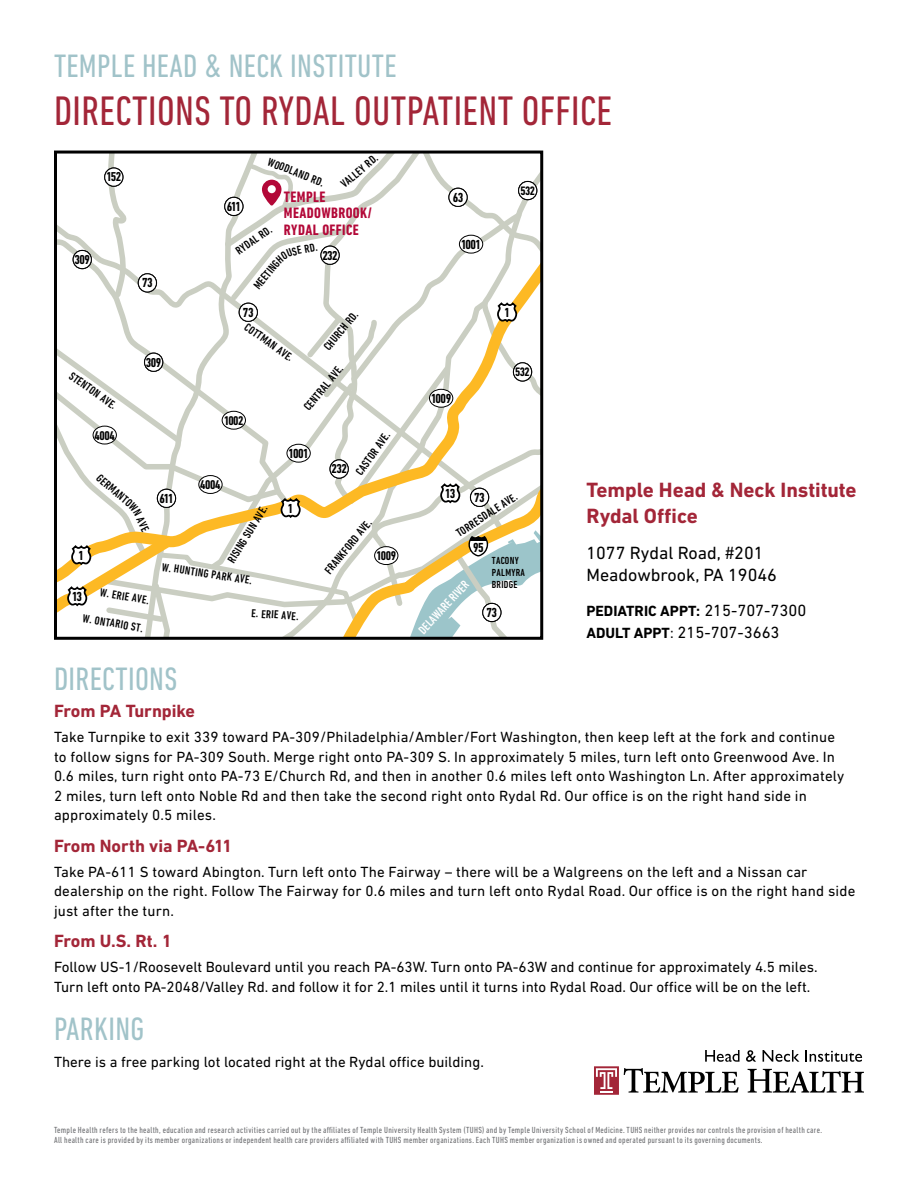
<style>
.page{position:relative;width:918px;height:1188px;background:#fff}
.page>*{position:absolute;margin:0;border:0;box-sizing:border-box;transform-origin:0 0}
.t1{font:condensed 42px "DIN Next LT Pro";letter-spacing:.01em;color:#a32638}
.t2{font:condensed 33px "DIN Next LT Pro";letter-spacing:.01em;color:#a1c3c9}
.t3{font:700 21px/25.5px "DIN Next LT Pro";letter-spacing:-.005em;color:#a32638}
.t4{font:700 18px "DIN Next LT Pro";letter-spacing:-.005em;color:#a32638}
.t5{font:18px/22.5px "DIN Next LT Pro";color:#000}
.t6{font:16.5px "DIN Next LT Pro";color:#000}
.t7{font:700 condensed 15.3px/16.6px "DIN Next LT Pro";letter-spacing:.025em;color:#b30838}
.t8{font:15px/19.5px "DIN Next LT Pro";letter-spacing:.01em;color:#000}
.t9{font:700 15px "DIN Next LT Pro";color:#000}
.t10{font:700 condensed 13.35px "DIN Next LT Pro";letter-spacing:-.05em;color:#000}
.t11{font:700 condensed 13.2px "DIN Next LT Pro";letter-spacing:-.04em;color:#000}
.t12{font:700 condensed 12.9px "DIN Next LT Pro";letter-spacing:-.035em;color:#000}
.t13{font:700 condensed 12.45px "DIN Next LT Pro";letter-spacing:-.04em;color:#000}
.t14{font:500 condensed 12.3px "DIN Next LT Pro";color:#fff}
.t15{font:500 condensed 11.7px "DIN Next LT Pro";color:#000}
.t16{font:500 condensed 10.5px/12.3px "DIN Next LT Pro";letter-spacing:.025em;color:#000}
.t17{font:condensed 9px/9.8px "DIN Next LT Pro";letter-spacing:.035em;color:#6d6e71}
.s1{font-weight:400;font-size:16.5px}
.s2{font-weight:700;font-size:15px}
.s3{font-size:15px}
</style>
<div class="page">
<svg style="left:748px;top:1069px;width:116px;height:24px"></svg>
<svg style="left:624px;top:1068px;width:115px;height:25px"></svg>
<div style="left:594px;top:1066px;width:25px;height:29px;background:#a32638"></div>
<svg style="left:596px;top:1068px;width:21px;height:25px"></svg>
<svg style="left:705px;top:1050px;width:35px;height:12px"></svg>
<svg style="left:746px;top:1050px;width:10px;height:12px"></svg>
<svg style="left:763px;top:1050px;width:36px;height:12px"></svg>
<svg style="left:805px;top:1050px;width:57px;height:12px"></svg>
<svg style="left:56px;top:152px;width:486px;height:486px"></svg>
<h2 class="t2" style="left:54px;top:47px;width:344px">TEMPLE HEAD &amp; NECK INSTITUTE</h2>
<h1 class="t1" style="left:54px;top:87px;width:559px">DIRECTIONS TO RYDAL OUTPATIENT OFFICE</h1>
<p class="t11" style="left:106px;top:169px;width:16px">152</p>
<p class="t15" style="left:271px;top:155px;width:61px;rotate:22deg">WOODLAND RD.</p>
<p class="t15" style="left:338px;top:180px;width:46px;rotate:-40deg">VALLEY RD.</p>
<p class="t11" style="left:75px;top:252px;width:17px">309</p>
<p class="t10" style="left:227px;top:199px;width:16px">611</p>
<p class="t15" style="left:233px;top:247px;width:43px;rotate:-35deg">RYDAL RD.</p>
<p class="t7" style="left:284px;top:188px;width:89px">TEMPLE<br>MEADOWBROOK/<br>RYDAL OFFICE</p>
<p class="t11" style="left:322px;top:248px;width:17px">232</p>
<p class="t10" style="left:142px;top:275px;width:12px">73</p>
<p class="t15" style="left:251px;top:284px;width:22px;rotate:-51deg">MEET</p>
<p class="t15" style="left:74px;top:369px;width:57px;rotate:35deg">STENTON AVE.</p>
<p class="t11" style="left:146px;top:355px;width:17px">309</p>
<p class="t10" style="left:243px;top:305px;width:12px">73</p>
<p class="t15" style="left:250px;top:320px;width:58px;rotate:35deg">COTTMAN AVE.</p>
<p class="t15" style="left:321px;top:345px;width:49px;rotate:-51deg">CHURCH RD.</p>
<p class="t15" style="left:301px;top:405px;width:56px;rotate:-51deg">CENTRAL AVE.</p>
<p class="t12" style="left:224px;top:413px;width:21px">1002</p>
<p class="t12" style="left:95px;top:428px;width:22px">4004</p>
<p class="t10" style="left:289px;top:446px;width:22px">1001</p>
<p class="t11" style="left:331px;top:461px;width:17px">232</p>
<p class="t15" style="left:353px;top:470px;width:52px;rotate:-54deg">CASTOR AVE.</p>
<p class="t10" style="left:78px;top:548px;width:7px">1</p>
<p class="t15" style="left:110px;top:478px;width:29px;rotate:40deg">RMANT</p>
<p class="t10" style="left:159px;top:491px;width:16px">611</p>
<p class="t12" style="left:200px;top:478px;width:22px">4004</p>
<p class="t15" style="left:225px;top:558px;width:67px;rotate:-58deg">RISING SUN AVE.</p>
<p class="t15" style="left:163px;top:560px;width:92px;rotate:9deg">W. HUNTING PARK AVE.</p>
<p class="t10" style="left:288px;top:501px;width:7px">1</p>
<p class="t15" style="left:322px;top:568px;width:68px;rotate:-51deg">FRANKFORD AVE.</p>
<p class="t12" style="left:377px;top:549px;width:21px">1009</p>
<p class="t10" style="left:72px;top:589px;width:11px">13</p>
<p class="t15" style="left:101px;top:585px;width:51px;rotate:10deg">W. ERIE AVE.</p>
<p class="t15" style="left:84px;top:611px;width:62px;rotate:10deg">W. ONTARIO ST.</p>
<p class="t15" style="left:252px;top:606px;width:49px;rotate:4deg">E. ERIE AVE.</p>
<p class="t10" style="left:453px;top:190px;width:12px">63</p>
<p class="t10" style="left:461px;top:237px;width:22px">1001</p>
<p class="t10" style="left:431px;top:391px;width:22px">1009</p>
<p class="t13" style="left:520px;top:184px;width:16px">532</p>
<p class="t10" style="left:504px;top:305px;width:7px">1</p>
<p class="t13" style="left:515px;top:365px;width:16px">532</p>
<p class="t10" style="left:445px;top:486px;width:11px">13</p>
<p class="t10" style="left:474px;top:490px;width:12px">73</p>
<p class="t15" style="left:454px;top:528px;width:72px;rotate:-33deg">TORRESDALE AVE.</p>
<p class="t10" style="left:473px;top:540px;width:12px">95</p>
<p class="t14" style="left:416px;top:627px;width:69px;rotate:-47deg">DELAWARE RIVER</p>
<p class="t16" style="left:492px;top:554px;width:35px">TACONY<br>PALMYRA<br>BRIDGE</p>
<p class="t10" style="left:487px;top:605px;width:12px">73</p>
<h3 class="t3" style="left:586px;top:477px;width:272px">Temple Head &amp; Neck Institute<br>Rydal Office</h3>
<p class="t5" style="left:586px;top:541px;width:192px">1077 Rydal Road, #201<br>Meadowbrook, PA 19046</p>
<p class="t9" style="left:586px;top:602px;width:221px">PEDIATRIC APPT: <span class="s1">215-707-7300</span></p>
<p class="t6" style="left:586px;top:623px;width:195px"><span class="s2">ADULT APPT</span><span class="s3">:</span> 215-707-3663</p>
<h2 class="t2" style="left:54px;top:660px;width:125px">DIRECTIONS</h2>
<p class="t4" style="left:54px;top:701px;width:143px">From PA Turnpike</p>
<p class="t8" style="left:54px;top:727px;width:792px">Take Turnpike to exit 339 toward PA-309/Philadelphia/Ambler/Fort Washington, then keep left at the fork and continue to follow signs for PA-309 South. Merge right onto PA-309 S. In approximately 5 miles, turn left onto Greenwood Ave. In 0.6 miles, turn right onto PA-73 E/Church Rd, and then in another 0.6 miles left onto Washington Ln. After approximately 2 miles, turn left onto Noble Rd and then take the second right onto Rydal Rd. Our office is on the right hand side in approximately 0.5 miles.</p>
<p class="t4" style="left:54px;top:835px;width:180px">From North via PA-611</p>
<p class="t8" style="left:54px;top:862px;width:803px">Take PA-611 S toward Abington. Turn left onto The Fairway – there will be a Walgreens on the left and a Nissan car dealership on the right. Follow The Fairway for 0.6 miles and turn left onto Rydal Road. Our office is on the right hand side just after the turn.</p>
<p class="t4" style="left:54px;top:931px;width:119px">From U.S. Rt. 1</p>
<p class="t8" style="left:54px;top:957px;width:765px">Follow US-1/Roosevelt Boulevard until you reach PA-63W. Turn onto PA-63W and continue for approximately 4.5 miles.<br>Turn left onto PA-2048/Valley Rd. and follow it for 2.1 miles until it turns into Rydal Road. Our office will be on the left.</p>
<h2 class="t2" style="left:54px;top:1010px;width:92px">PARKING</h2>
<p class="t8" style="left:54px;top:1052px;width:431px">There is a free parking lot located right at the Rydal office building.</p>
<p class="t17" style="left:54px;top:1125px;width:770px">Temple Health refers to the health, education and research activities carried out by the affiliates of Temple University Health System (TUHS) and by Temple University School of Medicine. TUHS neither provides nor controls the provision of health care.<br>All health care is provided by its member organizations or independent health care providers affiliated with TUHS member organizations. Each TUHS member organization is owned and operated pursuant to its governing documents.</p>
</div>
